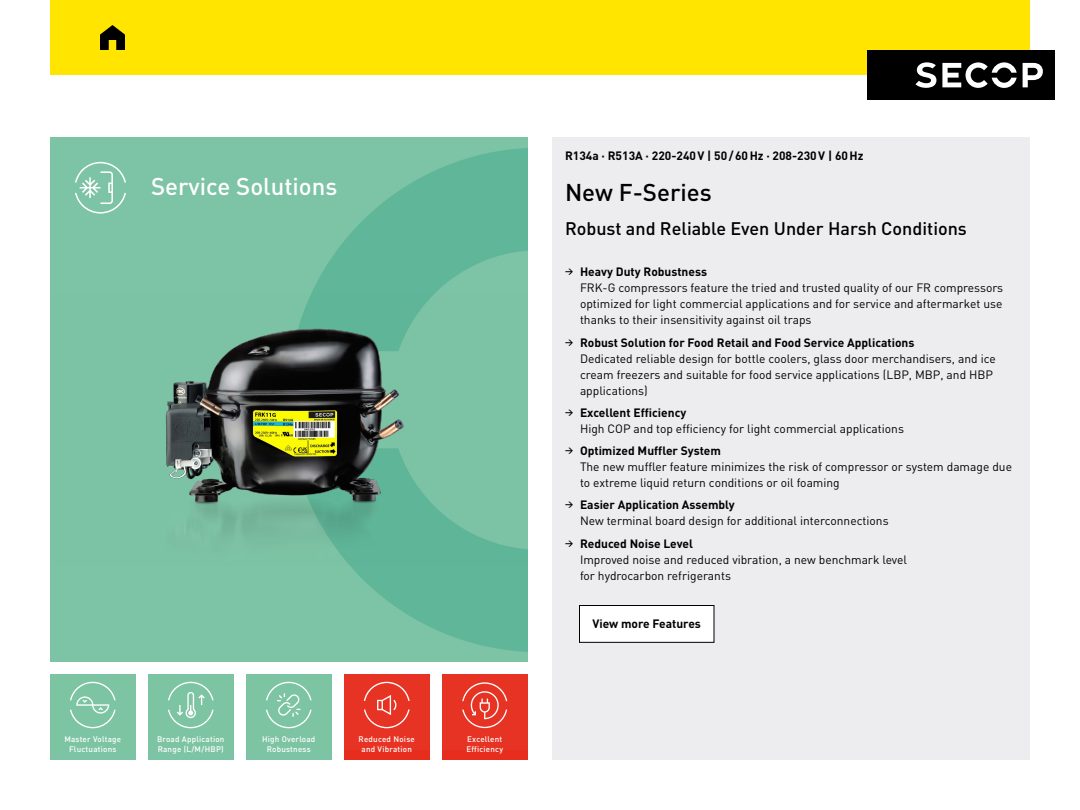
<style>
.page{position:relative;width:1080px;height:810px;background:#fff}
.page>*{position:absolute;margin:0;border:0;box-sizing:border-box;transform-origin:0 0}
.t1{font:500 24px "DIN";color:#fff}
.t2{font:500 24px "DIN";color:#000}
.t3{font:500 18px "DIN";color:#000}
.t4{font:12px/16px "DIN";color:#000}
.t5{font:700 12px "DIN";color:#000}
.t6{font:500 8px/10px "DIN";letter-spacing:.03em;color:#fff;text-align:center}
.s1{font-weight:700}
</style>
<div class="page">
<div style="left:50px;top:0;width:980px;height:75px;background:#ffe500"></div>
<div style="left:867px;top:50px;width:188px;height:50px;background:#000"></div>
<svg style="left:915px;top:62px;width:128px;height:26px"></svg>
<svg style="left:100px;top:25px;width:25px;height:25px"></svg>
<div style="left:50px;top:138px;width:478px;height:524px;background:#7dc3a5"></div>
<svg style="left:311px;top:148px;width:217px;height:504px;fill:#5fb698"></svg>
<div style="left:552px;top:138px;width:478px;height:622px;background:#ededef"></div>
<img style="left:165px;top:294px;width:363px;height:272px">
<div style="left:50px;top:674px;width:86px;height:86px;background:#7dc3a5"></div>
<svg style="left:70px;top:682px;width:46px;height:46px"></svg>
<div style="left:148px;top:674px;width:86px;height:86px;background:#7dc3a5"></div>
<svg style="left:168px;top:682px;width:46px;height:46px"></svg>
<div style="left:344px;top:674px;width:86px;height:86px;background:#e62d1e"></div>
<div style="left:344px;top:674px;width:86px;height:76px;background:#e63323"></div>
<svg style="left:364px;top:682px;width:46px;height:46px"></svg>
<div style="left:442px;top:674px;width:86px;height:86px;background:#e62d1e"></div>
<div style="left:442px;top:674px;width:86px;height:76px;background:#e63323"></div>
<svg style="left:462px;top:682px;width:45px;height:46px"></svg>
<div style="left:246px;top:674px;width:86px;height:86px;background:#7dc3a5"></div>
<svg style="left:266px;top:682px;width:46px;height:46px"></svg>
<svg style="left:75px;top:162px;width:51px;height:52px"></svg>
<div style="left:580px;top:606px;width:134px;height:36px;background:#fff"></div>
<div style="left:579px;top:605px;width:135px;height:38px;border:1px solid #000"></div>
<p class="t1" style="left:151px;top:171px;width:188px">Service Solutions</p>
<p class="t6" style="left:262px;top:734px;width:55px">High Overload<br>Robustness</p>
<p class="t6" style="left:64px;top:734px;width:58px">Master Voltage<br>Fluctuations</p>
<p class="t6" style="left:157px;top:734px;width:69px;text-align:left">Broad Application<br>Range (L/M/HBP)</p>
<p class="t6" style="left:359px;top:734px;width:58px">Reduced Noise and Vibration</p>
<p class="t6" style="left:466px;top:734px;width:38px;text-align:left">Excellent<br>Efficiency</p>
<p class="t5" style="left:565px;top:148px;width:300px">R134a · R513A · 220-240V | 50/60Hz · 208-230V | 60Hz</p>
<p class="t2" style="left:565px;top:177px;width:148px">New F-Series</p>
<p class="t3" style="left:565px;top:217px;width:403px">Robust and Reliable Even Under Harsh Conditions</p>
<p class="t4" style="left:580px;top:264px;width:425px;text-indent:-15px"><sup>&gt;</sup> <span class="s1">Heavy Duty Robustness<br></span>FRK-G compressors feature the tried and trusted quality of our FR compressors optimized for light commercial applications and for service and aftermarket use thanks to their insensitivity against oil traps</p>
<p class="t4" style="left:580px;top:334px;width:417px;text-indent:-15px"><sup>&gt;</sup> <span class="s1">Robust Solution for Food Retail and Food Service Applications<br></span>Dedicated reliable design for bottle coolers, glass door merchandisers, and ice cream freezers and suitable for food service applications (LBP, MBP, and HBP applications)</p>
<p class="t4" style="left:580px;top:404px;width:325px;text-indent:-15px"><sup>&gt;</sup> <span class="s1">Excellent Efficiency<br></span>High COP and top efficiency for light commercial applications</p>
<p class="t4" style="left:580px;top:443px;width:434px;text-indent:-15px"><sup>&gt;</sup> <span class="s1">Optimized Muffler System<br></span>The new muffler feature minimizes the risk of compressor or system damage due to extreme liquid return conditions or oil foaming</p>
<p class="t4" style="left:580px;top:497px;width:310px;text-indent:-15px"><sup>&gt;</sup> <span class="s1">Easier Application Assembly<br></span>New terminal board design for additional interconnections</p>
<p class="t4" style="left:580px;top:535px;width:329px;text-indent:-15px"><sup>&gt;</sup> <span class="s1">Reduced Noise Level<br></span>Improved noise and reduced vibration, a new benchmark level for hydrocarbon refrigerants</p>
<p class="t5" style="left:592px;top:616px;width:110px">View more Features</p>
</div>
